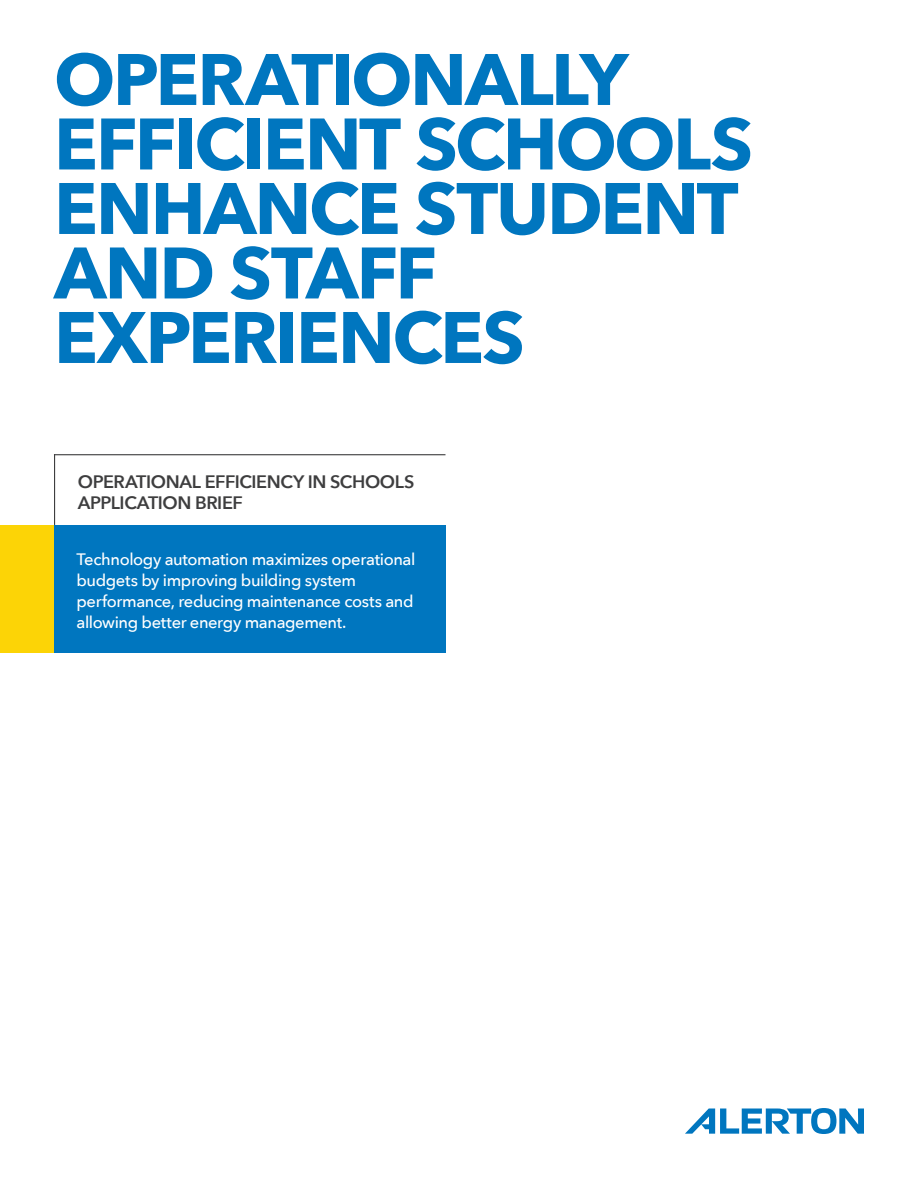
<style>
.page{position:relative;width:918px;height:1188px;background:#fff}
.page>*{position:absolute;margin:0;border:0;box-sizing:border-box;transform-origin:0 0}
.Title_46_36__the_rest{font:700 72px/64.5px "Avenir Next";letter-spacing:-.03em;color:#0076bf}
.Intro_Body{font:600 18px/21px "Avenir Next";letter-spacing:-.02em;color:#3e3e3f}
.Intro_Body-2{font:500 16.5px/21px "Avenir Next";letter-spacing:-.025em;color:#fff}
</style>
<div class="page">
<div style="left:53px;top:525px;width:393px;height:127px;background:#0076bf"></div>
<hr style="left:54px;top:454px;width:1px;height:71px;background:#3e3e3f">
<hr style="left:54px;top:454px;width:392px;height:1px;background:#3e3e3f">
<div style="left:0;top:525px;width:54px;height:127px;background:#fcd406"></div>
<svg style="left:685px;top:1108px;width:179px;height:26px"></svg>
<p class="Title_46_36__the_rest" style="left:54px;top:46px;width:701px">OPERATIONALLY<br>EFFICIENT SCHOOLS</p>
<p class="Title_46_36__the_rest" style="left:54px;top:175px;width:686px">ENHANCE STUDENT<br>AND STAFF<br>EXPERIENCES</p>
<p class="Intro_Body" style="left:78px;top:471px;width:338px">OPERATIONAL EFFICIENCY IN SCHOOLS<br>APPLICATION BRIEF</p>
<p class="Intro_Body-2" style="left:76px;top:548px;width:340px">Technology automation maximizes operational budgets by improving building system performance, reducing maintenance costs and allowing better energy management.</p>
</div>
